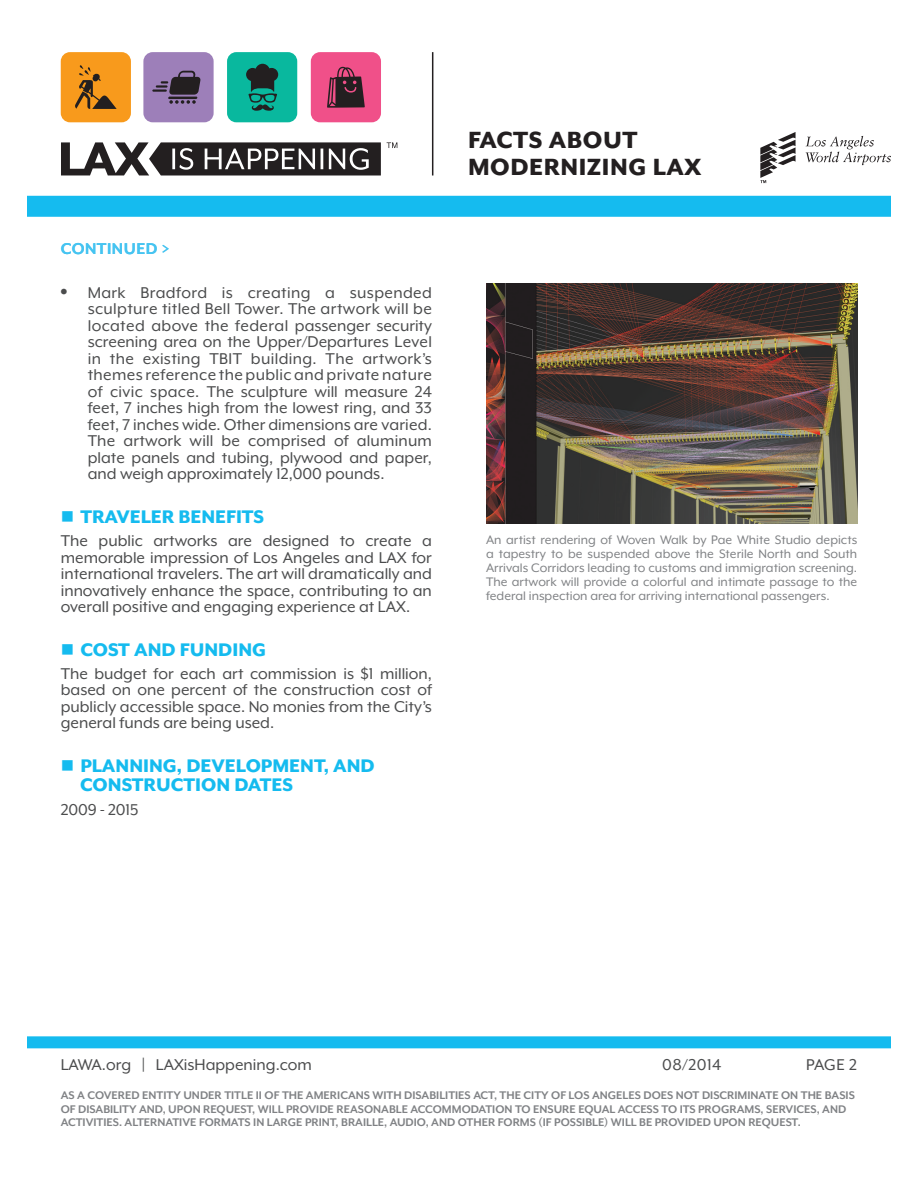
<style>
.page{position:relative;width:918px;height:1188px;background:#fff}
.page>*{position:absolute;margin:0;border:0;box-sizing:border-box;transform-origin:0 0}
.t1{font:800 27px/27px "Mr Eaves XL Mod OT";letter-spacing:.02em;color:#231f20}
.t2{font:800 21px/19.5px "Mr Eaves XL Mod OT";color:#15bbef}
.t3{font:18px/16.5px "Mr Eaves XL Mod OT";color:#4b4c4d;text-align:justify}
.t4{font:700 18px "Mr Eaves XL Mod OT";letter-spacing:.025em;color:#46c4f1}
.t5{font:14.25px/14.2px "Mr Eaves XL Mod OT";color:#808285;text-align:justify}
.t6{font:700 12.75px/13.5px "Mr Eaves XL Mod OT";color:#808285}
.s1{font-family:"Helvetica LT Std"}
</style>
<div class="page">
<div style="left:27px;top:1036px;width:864px;height:12px;background:#15bbef"></div>
<hr style="left:432px;top:52px;width:1px;height:123px;background:#231f20">
<svg style="left:760px;top:132px;width:36px;height:51px"></svg>
<svg style="left:806px;top:136px;width:85px;height:29px"></svg>
<div style="left:27px;top:196px;width:864px;height:21px;background:#15bbef"></div>
<div style="left:61px;top:52px;width:70px;height:70px;background:#f89a1c;border-radius:9px"></div>
<svg style="left:75px;top:65px;width:42px;height:44px"></svg>
<div style="left:143px;top:52px;width:71px;height:70px;background:#9d7fb9;border-radius:9px"></div>
<hr style="left:152px;top:89px;width:15px;height:3px;background:#231f20">
<svg style="left:156px;top:71px;width:45px;height:33px"></svg>
<div style="left:227px;top:52px;width:70px;height:70px;background:#09b89e;border-radius:9px"></div>
<svg style="left:246px;top:64px;width:32px;height:47px"></svg>
<div style="left:311px;top:52px;width:70px;height:70px;background:#f05089;border-radius:9px"></div>
<svg style="left:327px;top:67px;width:38px;height:41px"></svg>
<svg style="left:61px;top:142px;width:320px;height:34px"></svg>
<svg style="left:387px;top:142px;width:10px;height:6px"></svg>
<img style="left:486px;top:284px;width:371px;height:239px">
<p class="t4" style="left:61px;top:240px;width:110px">CONTINUED &gt;</p>
<p class="t3" style="left:88px;top:284px;width:346px;text-indent:-27px"><span class="s1">•</span> Mark Bradford is creating a suspended sculpture titled Bell Tower. The artwork will be located above the federal passenger security screening area on the Upper/Departures Level in the existing TBIT building. The artwork’s themes reference the public and private nature of civic space. The sculpture will measure 24 feet, 7 inches high from the lowest ring, and 33 feet, 7 inches wide. Other dimensions are varied.<br>The artwork will be comprised of aluminum plate panels and tubing, plywood and paper, and weigh approximately 12,000 pounds.</p>
<p class="t2" style="left:61px;top:507px;width:205px">■ TRAVELER BENEFITS</p>
<p class="t3" style="left:61px;top:532px;width:373px">The public artworks are designed to create a memorable impression of Los Angeles and LAX for international travelers. The art will dramatically and innovatively enhance the space, contributing to an overall positive and engaging experience at LAX.</p>
<p class="t2" style="left:61px;top:640px;width:207px">■ COST AND FUNDING</p>
<p class="t3" style="left:61px;top:665px;width:373px">The budget for each art commission is $1 million, based on one percent of the construction cost of publicly accessible space. No monies from the City’s general funds are being used.</p>
<p class="t2" style="left:61px;top:756px;width:314px">■ PLANNING, DEVELOPMENT, AND<br>CONSTRUCTION DATES</p>
<p class="t3" style="left:61px;top:801px;width:79px">2009 - 2015</p>
<h1 class="t1" style="left:468px;top:127px;width:235px">FACTS ABOUT<br>MODERNIZING LAX</h1>
<p class="t5" style="left:486px;top:532px;width:373px">An artist rendering of Woven Walk by Pae White Studio depicts a tapestry to be suspended above the Sterile North and South Arrivals Corridors leading to customs and immigration screening.<br>The artwork will provide a colorful and intimate passage to the federal inspection area for arriving international passengers.</p>
<p class="t3" style="left:61px;top:1056px;width:253px">LAWA.org | LAXisHappening.com</p>
<p class="t3" style="left:806px;top:1056px;width:53px">PAGE 2</p>
<p class="t3" style="left:662px;top:1056px;width:61px">08/2014</p>
<p class="t6" style="left:61px;top:1089px;width:796px">AS A COVERED ENTITY UNDER TITLE II OF THE AMERICANS WITH DISABILITIES ACT, THE CITY OF LOS ANGELES DOES NOT DISCRIMINATE ON THE BASIS<br>OF DISABILITY AND, UPON REQUEST, WILL PROVIDE REASONABLE ACCOMMODATION TO ENSURE EQUAL ACCESS TO ITS PROGRAMS, SERVICES, AND<br>ACTIVITIES. ALTERNATIVE FORMATS IN LARGE PRINT, BRAILLE, AUDIO, AND OTHER FORMS (IF POSSIBLE) WILL BE PROVIDED UPON REQUEST.</p>
</div>
